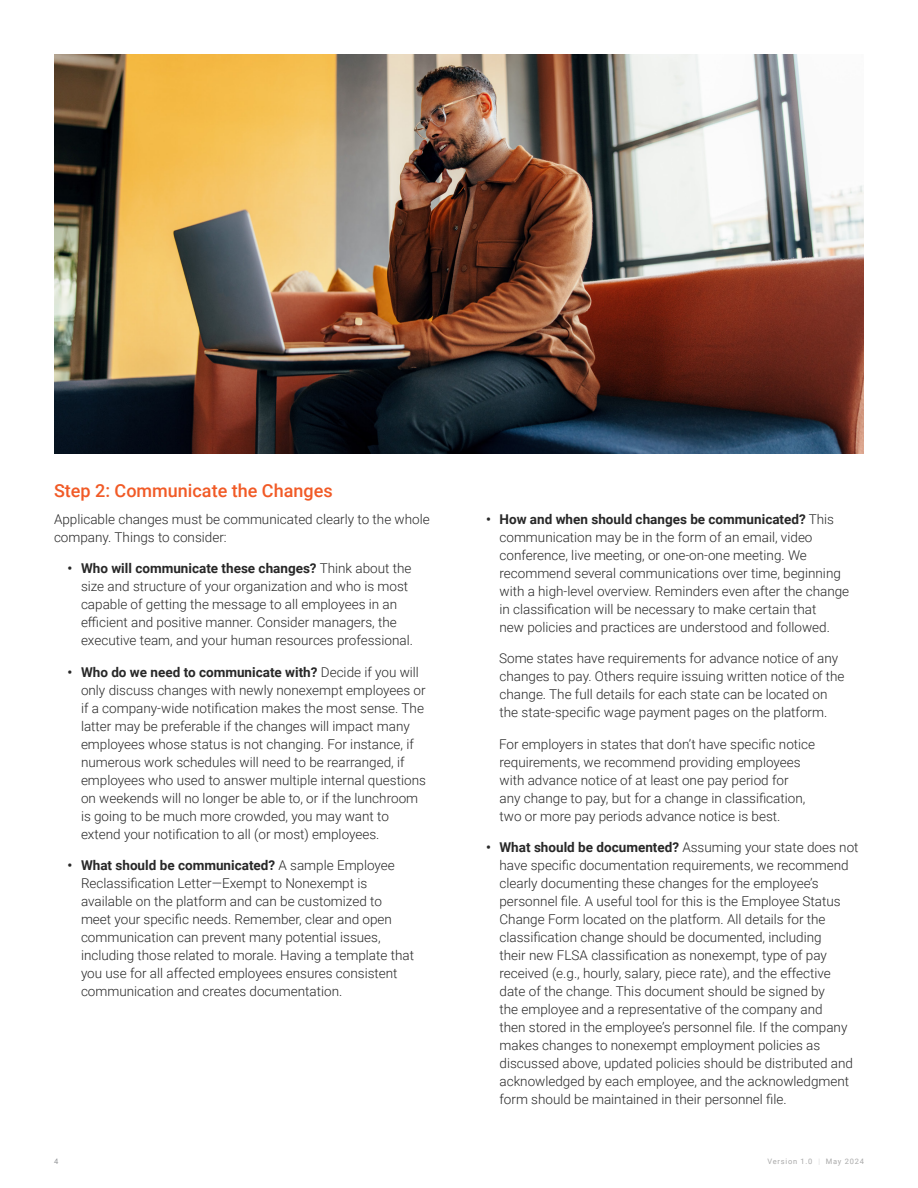
<style>
.page{position:relative;width:918px;height:1188px;background:#fff}
.page>*{position:absolute;margin:0;border:0;box-sizing:border-box;transform-origin:0 0}
.Secondary_header{font:500 18px "Roboto";color:#f15a26}
.bullet{font:300 13.5px/18px "Roboto";color:#282828}
.body_copy{font:300 13.5px/18px "Roboto";color:#282828}
.CSLP_footer{font:7.5px "Roboto";letter-spacing:.1em;color:#a9a9a9}
.t1{font:7.5px "Roboto";color:#939598}
.s1{font-weight:700}
.s2{font-weight:100}
</style>
<div class="page">
<img style="left:54px;top:54px;width:810px;height:400px">
<p class="Secondary_header" style="left:54px;top:478px;width:280px">Step 2: Communicate the Changes</p>
<p class="body_copy" style="left:54px;top:509px;width:377px">Applicable changes must be communicated clearly to the whole company. Things to consider:</p>
<p class="bullet" style="left:81px;top:559px;width:333px;text-indent:-14px"><span class="s1">• Who will communicate these changes?</span> Think about the size and structure of your organization and who is most capable of getting the message to all employees in an efficient and positive manner. Consider managers, the executive team, and your human resources professional.</p>
<p class="bullet" style="left:81px;top:662px;width:346px;text-indent:-14px"><span class="s1">• Who do we need to communicate with?</span> Decide if you will only discuss changes with newly nonexempt employees or if a company-wide notification makes the most sense. The latter may be preferable if the changes will impact many employees whose status is not changing. For instance, if numerous work schedules will need to be rearranged, if employees who used to answer multiple internal questions on weekends will no longer be able to, or if the lunchroom is going to be much more crowded, you may want to extend your notification to all (or most) employees.</p>
<p class="bullet" style="left:81px;top:856px;width:335px;text-indent:-14px"><span class="s1">• What should be communicated?</span> A sample Employee Reclassification Letter—Exempt to Nonexempt is available on the platform and can be customized to meet your specific needs. Remember, clear and open communication can prevent many potential issues, including those related to morale. Having a template that you use for all affected employees ensures consistent communication and creates documentation.</p>
<p class="bullet" style="left:500px;top:509px;width:351px;text-indent:-14px"><span class="s1">• How and when should changes be communicated?</span> This communication may be in the form of an email, video conference, live meeting, or one-on-one meeting. We recommend several communications over time, beginning with a high-level overview. Reminders even after the change in classification will be necessary to make certain that<br>new policies and practices are understood and followed.</p>
<p class="bullet" style="left:499px;top:649px;width:347px">Some states have requirements for advance notice of any changes to pay. Others require issuing written notice of the change. The full details for each state can be located on the state-specific wage payment pages on the platform.</p>
<p class="bullet" style="left:499px;top:734px;width:318px">For employers in states that don’t have specific notice requirements, we recommend providing employees with advance notice of at least one pay period for<br>any change to pay, but for a change in classification, two or more pay periods advance notice is best.</p>
<p class="bullet" style="left:500px;top:838px;width:361px;text-indent:-14px"><span class="s1">• What should be documented?</span> Assuming your state does not have specific documentation requirements, we recommend clearly documenting these changes for the employee’s personnel file. A useful tool for this is the Employee Status Change Form located on the platform. All details for the classification change should be documented, including<br>their new FLSA classification as nonexempt, type of pay received (e.g., hourly, salary, piece rate), and the effective date of the change. This document should be signed by<br>the employee and a representative of the company and<br>then stored in the employee’s personnel file. If the company makes changes to nonexempt employment policies as discussed above, updated policies should be distributed and acknowledged by each employee, and the acknowledgment form should be maintained in their personnel file.</p>
<p class="t1" style="left:54px;top:1156px;width:6px">4</p>
<p class="CSLP_footer" style="left:768px;top:1156px;width:98px">Version 1.0 <span class="s2">|</span> May 2024</p>
</div>
